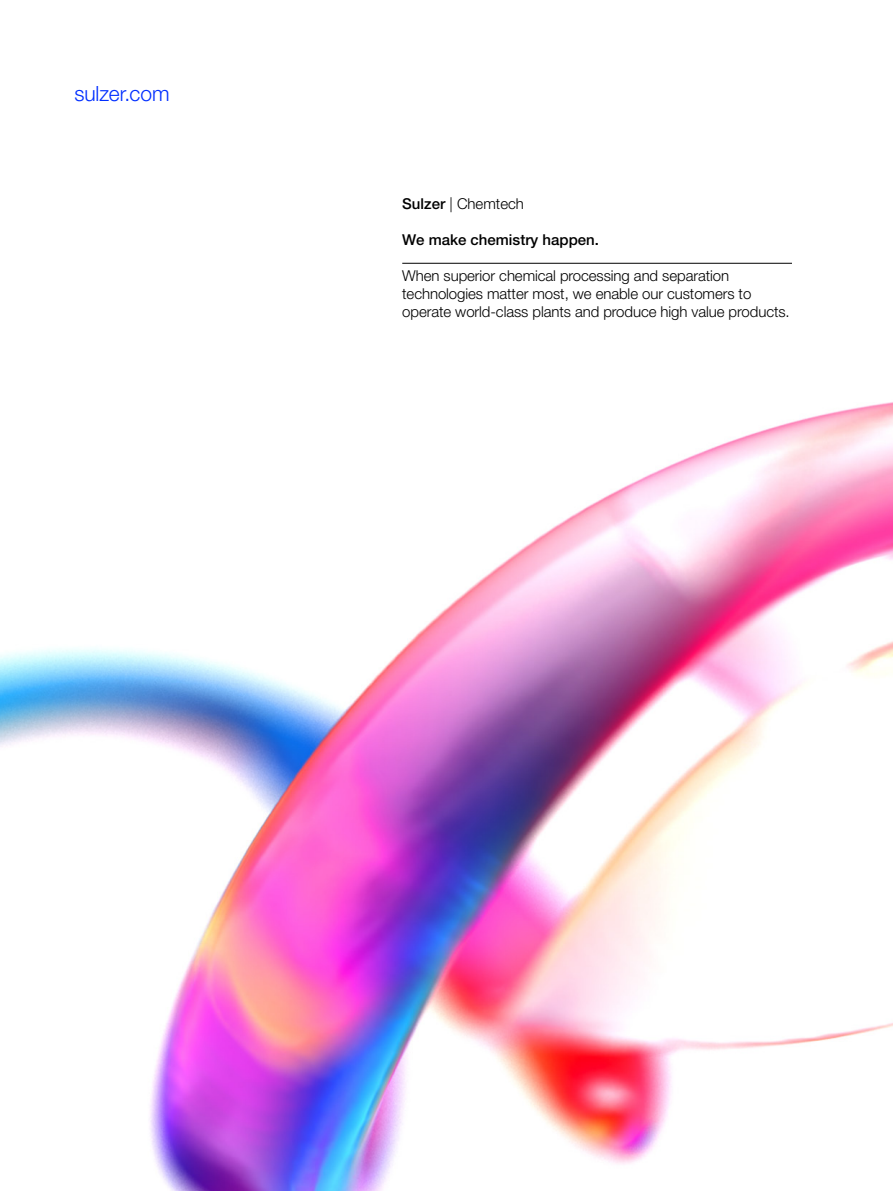
<style>
.page{position:relative;width:893px;height:1191px;background:#fff}
.page>*{position:absolute;margin:0;border:0;box-sizing:border-box;transform-origin:0 0}
.t1{font:300 21px "Helvetica Neue LT Pro";letter-spacing:-.005em;color:#002eff}
.t2{font:300 15px/18px "Helvetica Neue LT Pro";letter-spacing:-.005em;color:#000}
.t3{font:500 15px "Helvetica Neue LT Pro";color:#000}
.s1{font-weight:500}
</style>
<div class="page">
<img style="left:0;top:402px;width:893px;height:789px">
<hr style="left:402px;top:263px;width:390px;height:1px;background:#000">
<p class="t1" style="left:74px;top:81px;width:97px">sulzer.com</p>
<p class="t2" style="left:402px;top:194px;width:123px"><span class="s1">Sulzer</span> | Chemtech</p>
<p class="t3" style="left:402px;top:231px;width:198px">We make chemistry happen.</p>
<p class="t2" style="left:402px;top:266px;width:389px">When superior chemical processing and separation technologies matter most, we enable our customers to operate world-class plants and produce high value products.</p>
</div>
